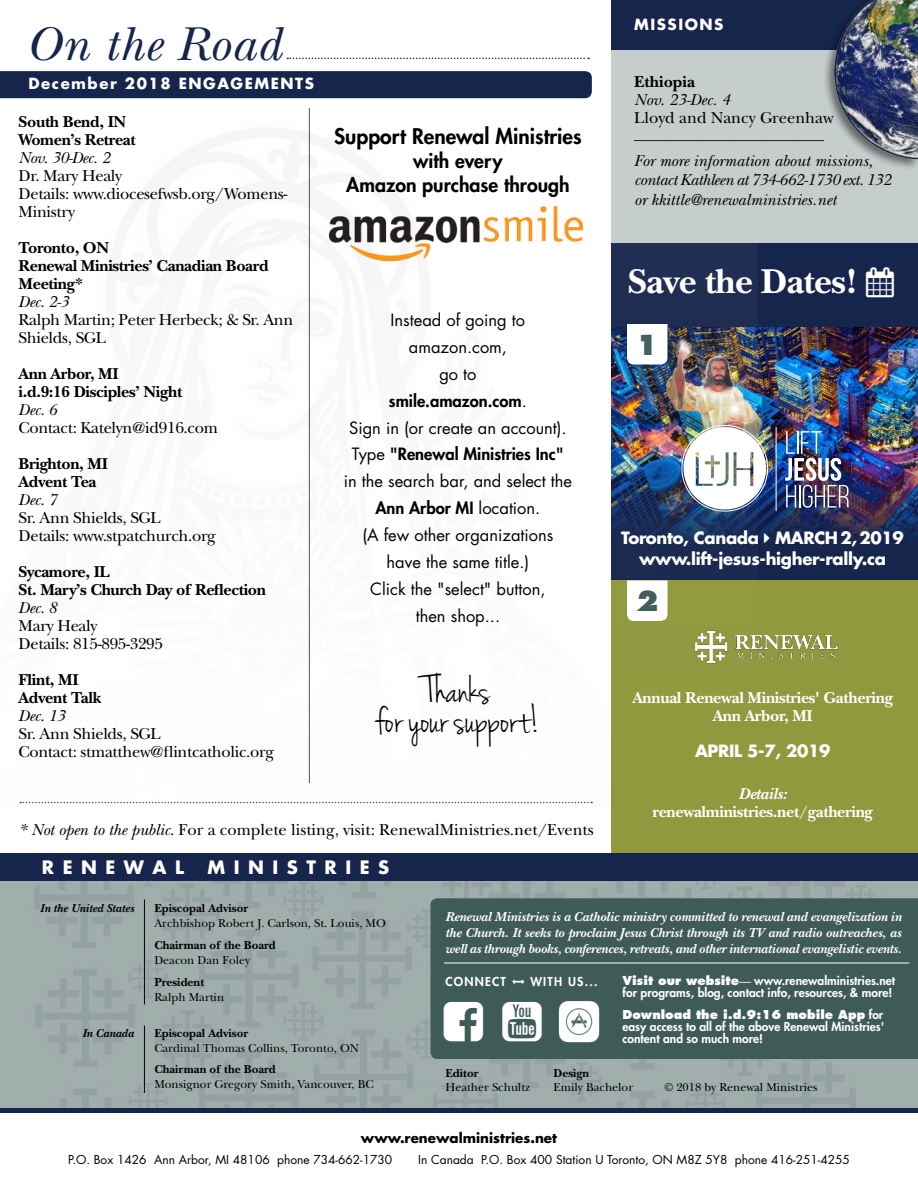
<style>
.page{position:relative;width:918px;height:1188px;background:#fff}
.page>*{position:absolute;margin:0;border:0;box-sizing:border-box;transform-origin:0 0}
.t1{font:italic 49.5px "New Baskerville";letter-spacing:.02em;color:#16254c}
.t2{font:40.5px/30px "Jenna Sue";color:#000;text-align:center}
.t3{font:700 36px "New Baskerville";letter-spacing:-.02em;color:#fff}
.t4{font:800 27px "Futura";color:#3f5b58}
.t5{font:800 21px "Futura";color:#000}
.t6{font:800 19.5px/24px "Futura";color:#000;text-align:center}
.t7{font:700 18px "Futura";letter-spacing:.475em;color:#fff}
.t8{font:16.5px/18px "New Baskerville";letter-spacing:-.02em;color:#000}
.t9{font:16.5px/27px "Futura";color:#000;text-align:center}
.t10{font:700 16.5px/18px "New Baskerville";letter-spacing:-.02em;color:#000}
.t11{font:italic 16.5px/26.5px "New Baskerville";color:#000}
.t12{font:16.5px "New Baskerville";color:#000}
.t13{font:700 16.5px/18px "New Baskerville";letter-spacing:-.02em;color:#fff;text-align:center}
.t14{font:700 16.5px/21px "Futura";letter-spacing:-.02em;color:#fff;text-align:center}
.t15{font:italic 16.5px/19.8px "New Baskerville";letter-spacing:-.02em;color:#000}
.t16{font:italic 700 16.5px "New Baskerville";letter-spacing:-.02em;color:#fff}
.t17{font:700 16.5px "New Baskerville";color:#000}
.t18{font:700 15px "Futura";letter-spacing:.1em;color:#fff}
.t19{font:italic 700 13.5px/16.2px "New Baskerville";color:#fff;text-align:justify}
.t20{font:700 13.5px "Futura";color:#000}
.t21{font:800 12px/12px "Futura";color:#fff}
.t22{font:12px "New Baskerville";color:#000}
.t23{font:12px "Futura";color:#000}
.t24{font:700 12px "New Baskerville";color:#000}
.t25{font:italic 700 12px "New Baskerville";color:#000}
.t26{font:800 12px "Futura";letter-spacing:.1em;color:#fff}
.s1{font-weight:800}
.s2{font-style:italic}
.s3{font-style:inherit}
.s4{font-family:"New Baskerville";font-weight:400}
</style>
<div class="page">
<div style="left:612px;top:243px;width:306px;height:87px;background:#16254c"></div>
<img style="left:757px;top:328px;width:161px;height:131px">
<img style="left:757px;top:459px;width:161px;height:121px">
<div style="left:612px;top:580px;width:306px;height:280px;background:#91993e"></div>
<img style="left:757px;top:330px;width:14px;height:240px">
<svg style="left:757px;top:427px;width:9px;height:82px"></svg>
<img style="left:785px;top:431px;width:64px;height:77px">
<hr style="left:776px;top:427px;width:1px;height:84px;background:#fff">
<img style="left:757px;top:634px;width:82px;height:25px">
<img style="left:19px;top:104px;width:738px;height:742px">
<img style="left:0;top:881px;width:918px;height:227px">
<div style="left:0;top:71px;width:592px;height:27px;background:#16254c"></div>
<svg style="left:287px;top:58px;width:302px;height:1px"></svg>
<hr style="left:144px;top:899px;width:1px;height:105px;background:#000">
<hr style="left:144px;top:1025px;width:1px;height:68px;background:#000">
<div style="left:430px;top:898px;width:488px;height:161px;background:#3f5b58"></div>
<div style="left:0;top:1108px;width:918px;height:5px;background:#16254c"></div>
<hr style="left:444px;top:963px;width:465px;height:1px;background:#fff">
<hr style="left:309px;top:108px;width:1px;height:675px;background:#3f5b58">
<div style="left:612px;top:4px;width:306px;height:239px;background:#c5cecd"></div>
<div style="left:612px;top:0;width:306px;height:50px;background:#16254c"></div>
<img style="left:825px;top:0;width:93px;height:168px">
<div style="left:0;top:854px;width:918px;height:27px;background:#16254c"></div>
<img style="left:327px;top:202px;width:262px;height:64px">
<img style="left:556px;top:999px;width:46px;height:45px">
<svg style="left:20px;top:802px;width:572px;height:1px"></svg>
<svg style="left:764px;top:533px;width:5px;height:9px"></svg>
<svg style="left:513px;top:979px;width:12px;height:4px"></svg>
<div style="left:444px;top:1002px;width:39px;height:40px;background:#3f5b58"></div>
<div style="left:503px;top:1002px;width:39px;height:40px;background:#3f5b58"></div>
<h1 class="t1" style="left:26px;top:15px;width:257px">On the Road</h1>
<p class="t18" style="left:28px;top:74px;width:287px">December 2018 ENGAGEMENTS</p>
<p class="t10" style="left:19px;top:113px;width:119px">South Bend, IN<br>Women’s Retreat</p>
<p class="t11" style="left:19px;top:144px;width:93px">Nov. 30-Dec. 2</p>
<p class="t8" style="left:19px;top:167px;width:270px">Dr. Mary Healy<br>Details: www.diocesefwsb.org/Womens-<br>Ministry</p>
<p class="t10" style="left:19px;top:239px;width:251px">Toronto, ON<br>Renewal Ministries’ Canadian Board<br>Meeting*</p>
<p class="t11" style="left:19px;top:288px;width:52px">Dec. 2-3</p>
<p class="t8" style="left:19px;top:311px;width:276px">Ralph Martin; Peter Herbeck; &amp; Sr. Ann<br>Shields, SGL</p>
<p class="t10" style="left:19px;top:365px;width:165px">Ann Arbor, MI<br>i.d.9:16 Disciples’ Night</p>
<p class="t11" style="left:19px;top:396px;width:40px">Dec. 6</p>
<p class="t8" style="left:19px;top:419px;width:201px">Contact: Katelyn@id916.com</p>
<p class="t10" style="left:19px;top:455px;width:91px">Brighton, MI<br>Advent Tea</p>
<p class="t11" style="left:19px;top:486px;width:40px">Dec. 7</p>
<p class="t8" style="left:19px;top:509px;width:199px">Sr. Ann Shields, SGL<br>Details: www.stpatchurch.org</p>
<p class="t10" style="left:19px;top:563px;width:249px">Sycamore, IL<br>St. Mary’s Church Day of Reflection</p>
<p class="t11" style="left:19px;top:594px;width:40px">Dec. 8</p>
<p class="t8" style="left:19px;top:617px;width:146px">Mary Healy<br>Details: 815-895-3295</p>
<p class="t10" style="left:19px;top:671px;width:84px">Flint, MI<br>Advent Talk</p>
<p class="t11" style="left:19px;top:702px;width:48px">Dec. 13</p>
<p class="t8" style="left:19px;top:725px;width:257px">Sr. Ann Shields, SGL<br>Contact: stmatthew@flintcatholic.org</p>
<p class="t5" style="left:334px;top:123px;width:249px">Support Renewal Ministries</p>
<p class="t6" style="left:346px;top:149px;width:225px">with every<br>Amazon purchase through</p>
<p class="t9" style="left:344px;top:306px;width:230px">Instead of going to amazon.com,<br>go to<br><span class="s1">smile.amazon.com</span>.<br>Sign in (or create an account).<br>Type <span class="s1">"Renewal Ministries Inc" </span>in the search bar, and select the<br><span class="s1">Ann Arbor MI</span> location.<br>(A few other organizations have the same title.)<br>Click the "select" button,<br>then shop...</p>
<h2 class="t2" style="left:376px;top:677px;width:166px">Thanks<br>for your support!</h2>
<p class="t12" style="left:19px;top:820px;width:577px"><span class="s2">* Not open to the public</span>. For a complete listing, visit: RenewalMinistries.net/Events</p>
<p class="t7" style="left:42px;top:855px;width:144px">RENEWAL</p>
<p class="t7" style="left:207px;top:855px;width:183px">MINISTRIES</p>
<p class="t18" style="left:634px;top:15px;width:91px">MISSIONS</p>
<p class="t17" style="left:634px;top:72px;width:62px">Ethiopia</p>
<p class="t11" style="left:634px;top:86px;width:97px">Nov. 23-Dec. 4</p>
<p class="t12" style="left:634px;top:108px;width:201px">Lloyd and Nancy Greenhaw</p>
<p class="t11" style="left:634px;top:121px;width:240px">_______________________<br>For more information about missions,</p>
<p class="t15" style="left:634px;top:170px;width:258px">contact Kathleen at 734-662-1730 ext. 132 or kkittle@renewalministries.net</p>
<h3 class="t3" style="left:628px;top:261px;width:268px">Save the Dates! ▲</h3>
<h3 class="t4" style="left:636px;top:328px;width:24px">1</h3>
<p class="t14" style="left:621px;top:527px;width:284px">Toronto, Canada MARCH 2, 2019 www.lift-jesus-higher-rally.ca</p>
<h3 class="t4" style="left:636px;top:584px;width:24px">2</h3>
<p class="t13" style="left:632px;top:688px;width:262px">Annual Renewal Ministries' Gathering<br>Ann Arbor, MI</p>
<p class="t14" style="left:695px;top:740px;width:137px">APRIL 5-7, 2019</p>
<p class="t16" style="left:738px;top:784px;width:50px">Details:</p>
<p class="t13" style="left:653px;top:803px;width:222px">renewalministries.net/gathering</p>
<p class="t25" style="left:40px;top:901px;width:95px">In the United States</p>
<p class="t24" style="left:154px;top:901px;width:95px">Episcopal Advisor</p>
<p class="t22" style="left:154px;top:916px;width:233px">Archbishop Robert J. Carlson, St. Louis, MO</p>
<p class="t24" style="left:154px;top:938px;width:123px">Chairman of the Board</p>
<p class="t22" style="left:154px;top:953px;width:97px">Deacon Dan Foley</p>
<p class="t24" style="left:154px;top:975px;width:51px">President</p>
<p class="t22" style="left:154px;top:990px;width:71px">Ralph Martin</p>
<p class="t24" style="left:154px;top:1026px;width:95px">Episcopal Advisor</p>
<p class="t22" style="left:154px;top:1041px;width:206px">Cardinal Thomas Collins, Toronto, ON</p>
<p class="t24" style="left:154px;top:1062px;width:123px">Chairman of the Board</p>
<p class="t22" style="left:154px;top:1077px;width:221px">Monsignor Gregory Smith, Vancouver, BC</p>
<p class="t25" style="left:83px;top:1026px;width:53px">In Canada</p>
<p class="t19" style="left:446px;top:908px;width:458px">Renewal Ministries is a Catholic ministry committed to renewal and evangelization in the Church. It seeks to proclaim Jesus Christ through its TV and radio outreaches, as well as through books, conferences, retreats, and other international evangelistic events.</p>
<p class="t26" style="left:446px;top:974px;width:62px">CONNECT</p>
<p class="t21" style="left:530px;top:975px;width:69px">WITH US...</p>
<p class="t21" style="left:622px;top:974px;width:274px"><span class="s3">Visit our website</span><span class="s4">—</span> www.renewalministries.net for programs, blog, contact info, resources, &amp; more!</p>
<p class="t21" style="left:622px;top:1008px;width:263px;text-align:justify"><span class="s3">Download the i.d.9:16 mobile App</span> for easy access to all of the above Renewal Ministries' content and so much more!</p>
<p class="t24" style="left:446px;top:1066px;width:35px">Editor</p>
<p class="t24" style="left:554px;top:1066px;width:37px">Design</p>
<p class="t22" style="left:446px;top:1080px;width:86px">Heather Schultz</p>
<p class="t22" style="left:554px;top:1080px;width:81px">Emily Bachelor</p>
<p class="t22" style="left:664px;top:1080px;width:155px">© 2018 by Renewal Ministries</p>
<p class="t20" style="left:361px;top:1129px;width:198px">www.renewalministries.net</p>
<p class="t23" style="left:68px;top:1152px;width:326px">P.O. Box 1426 Ann Arbor, MI 48106 phone 734-662-1730</p>
<p class="t23" style="left:418px;top:1152px;width:433px">In Canada P.O. Box 400 Station U Toronto, ON M8Z 5Y8 phone 416-251-4255</p>
</div>
